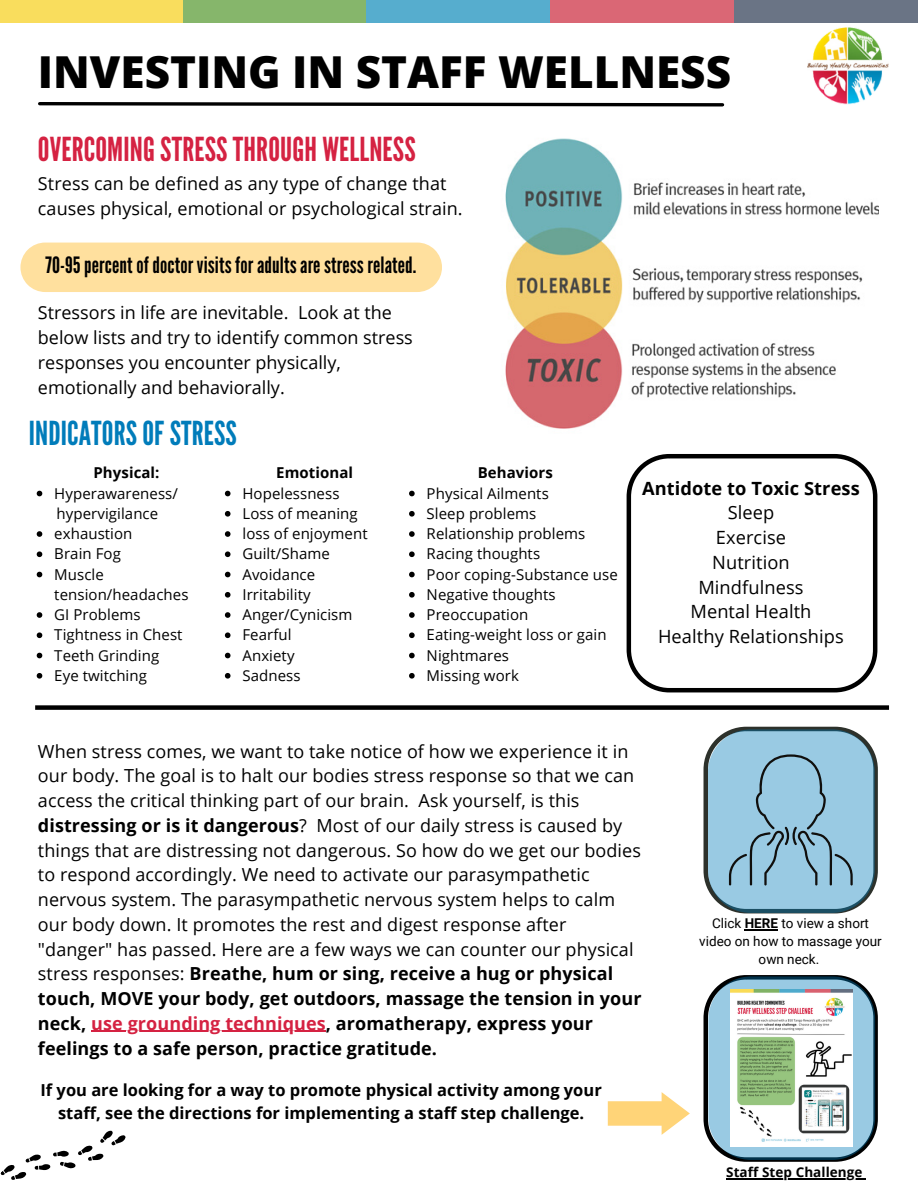
<style>
.page{position:relative;width:918px;height:1188px;background:#fff}
.page>*{position:absolute;margin:0;border:0;box-sizing:border-box;transform-origin:0 0}
.t1{font:800 44.1px "Open Sans";color:#000}
.t2{font:33px "League Gothic";letter-spacing:.005em;color:#d52242}
.t3{font:33px "League Gothic";letter-spacing:.005em;color:#007cba}
.t4{font:22.5px "League Gothic";letter-spacing:.005em;color:#000}
.t5{font:18.3px/24.8px "Open Sans";letter-spacing:.005em;color:#000;text-align:center}
.t6{font:700 18.3px "Open Sans";letter-spacing:.005em;color:#000}
.t7{font:18px/24.8px "Open Sans";letter-spacing:.005em;color:#000}
.t8{font:700 16.5px/22.5px "Open Sans";color:#000;text-align:center}
.t9{font:15px/20.2px "Open Sans";letter-spacing:.005em;color:#000}
.t10{font:700 15px "Open Sans";letter-spacing:.005em;color:#000}
.t11{font:13.5px/18px "Roboto";color:#000;text-align:center}
.t12{font:700 13.5px "Open Sans";letter-spacing:.005em;color:#000}
.s1{font-weight:700}
.s2{font-weight:700;color:#d52242}
</style>
<div class="page">
<svg style="left:38px;top:102px;width:686px;height:4px;background:#2e2e2e"></svg>
<div style="left:0;top:0;width:184px;height:22px;background:#f9dd5d"></div>
<div style="left:183px;top:0;width:183px;height:22px;background:#86b66b"></div>
<div style="left:367px;top:0;width:183px;height:22px;background:#56adce"></div>
<div style="left:550px;top:0;width:184px;height:22px;background:#da6775"></div>
<div style="left:734px;top:0;width:184px;height:22px;background:#6a7485"></div>
<img style="left:807px;top:27px;width:81px;height:77px">
<div style="left:35px;top:705px;width:854px;height:5px;background:#000"></div>
<img style="left:505px;top:138px;width:373px;height:291px">
<div style="left:20px;top:243px;width:422px;height:49px;background:#ffe09e"></div>
<svg style="left:0;top:1130px;width:126px;height:50px"></svg>
<svg style="left:704px;top:727px;width:174px;height:186px;background:#8eb9ce"></svg>
<svg style="left:627px;top:454px;width:250px;height:238px"></svg>
<svg style="left:704px;top:975px;width:174px;height:187px;background:#88abbd"></svg>
<img style="left:731px;top:989px;width:121px;height:158px">
<svg style="left:608px;top:1092px;width:82px;height:43px"></svg>
<hr style="left:91px;top:1031px;width:235px;height:1px;background:#d52242">
<svg style="left:37px;top:491px;width:5px;height:5px"></svg>
<svg style="left:37px;top:531px;width:5px;height:6px"></svg>
<svg style="left:37px;top:551px;width:5px;height:6px"></svg>
<svg style="left:37px;top:572px;width:5px;height:5px"></svg>
<svg style="left:37px;top:612px;width:5px;height:6px"></svg>
<svg style="left:37px;top:632px;width:5px;height:6px"></svg>
<svg style="left:37px;top:653px;width:5px;height:5px"></svg>
<svg style="left:37px;top:673px;width:5px;height:6px"></svg>
<svg style="left:409px;top:491px;width:6px;height:5px"></svg>
<svg style="left:409px;top:511px;width:6px;height:6px"></svg>
<svg style="left:409px;top:531px;width:6px;height:6px"></svg>
<svg style="left:409px;top:551px;width:6px;height:6px"></svg>
<svg style="left:409px;top:572px;width:6px;height:5px"></svg>
<svg style="left:409px;top:592px;width:6px;height:6px"></svg>
<svg style="left:409px;top:612px;width:6px;height:6px"></svg>
<svg style="left:409px;top:632px;width:6px;height:6px"></svg>
<svg style="left:409px;top:653px;width:6px;height:5px"></svg>
<svg style="left:409px;top:673px;width:6px;height:6px"></svg>
<svg style="left:225px;top:491px;width:6px;height:5px"></svg>
<svg style="left:225px;top:511px;width:6px;height:6px"></svg>
<svg style="left:225px;top:531px;width:6px;height:6px"></svg>
<svg style="left:225px;top:551px;width:6px;height:6px"></svg>
<svg style="left:225px;top:572px;width:6px;height:5px"></svg>
<svg style="left:225px;top:592px;width:6px;height:6px"></svg>
<svg style="left:225px;top:612px;width:6px;height:6px"></svg>
<svg style="left:225px;top:632px;width:6px;height:6px"></svg>
<svg style="left:225px;top:653px;width:6px;height:5px"></svg>
<svg style="left:225px;top:673px;width:6px;height:6px"></svg>
<hr style="left:745px;top:930px;width:33px;height:1px;background:#000">
<hr style="left:726px;top:1178px;width:137px;height:1px;background:#000">
<h1 class="t1" style="left:38px;top:41px;width:695px">INVESTING IN STAFF WELLNESS</h1>
<h2 class="t2" style="left:38px;top:130px;width:379px">OVERCOMING STRESS THROUGH WELLNESS</h2>
<p class="t7" style="left:38px;top:171px;width:426px">Stress can be defined as any type of change that causes physical, emotional or psychological strain.</p>
<p class="t4" style="left:45px;top:252px;width:372px">70-95 percent of doctor visits for adults are stress related.</p>
<p class="t7" style="left:38px;top:300px;width:376px">Stressors in life are inevitable. Look at the below lists and try to identify common stress responses you encounter physically, emotionally and behaviorally.</p>
<h2 class="t3" style="left:29px;top:414px;width:210px">INDICATORS OF STRESS</h2>
<p class="t10" style="left:93px;top:462px;width:68px">Physical:</p>
<p class="t9" style="left:57px;top:503px;width:103px">hypervigilance</p>
<p class="t9" style="left:54px;top:483px;width:125px">Hyperawareness/</p>
<p class="t9" style="left:54px;top:523px;width:136px">exhaustion<br>Brain Fog<br>Muscle tension/headaches<br>GI Problems<br>Tightness in Chest<br>Teeth Grinding<br>Eye twitching</p>
<p class="t10" style="left:276px;top:462px;width:78px">Emotional</p>
<p class="t9" style="left:243px;top:483px;width:127px">Hopelessness<br>Loss of meaning loss of enjoyment<br>Guilt/Shame<br>Avoidance<br>Irritability<br>Anger/Cynicism<br>Fearful<br>Anxiety<br>Sadness</p>
<p class="t10" style="left:478px;top:462px;width:77px">Behaviors</p>
<p class="t9" style="left:427px;top:483px;width:193px">Physical Ailments<br>Sleep problems<br>Relationship problems<br>Racing thoughts<br>Poor coping-Substance use<br>Negative thoughts<br>Preoccupation<br>Eating-weight loss or gain<br>Nightmares<br>Missing work</p>
<p class="t6" style="left:642px;top:475px;width:219px">Antidote to Toxic Stress</p>
<p class="t5" style="left:658px;top:500px;width:187px">Sleep<br>Exercise<br>Nutrition<br>Mindfulness<br>Mental Health<br>Healthy Relationships</p>
<p class="t7" style="left:38px;top:738px;width:605px">When stress comes, we want to take notice of how we experience it in our body. The goal is to halt our bodies stress response so that we can access the critical thinking part of our brain. Ask yourself, is this <span class="s1">distressing or is it dangerous</span>? Most of our daily stress is caused by things that are distressing not dangerous. So how do we get our bodies to respond accordingly. We need to activate our parasympathetic nervous system. The parasympathetic nervous system helps to calm our body down. It promotes the rest and digest response after "danger" has passed. Here are a few ways we can counter our physical stress responses: <span class="s1">Breathe, hum or sing, receive a hug or physical touch, MOVE your body, get outdoors, massage the tension in your neck,</span> <span class="s2">use grounding techniques</span><span class="s1">, aromatherapy, express your feelings to a safe person, practice gratitude.</span></p>
<p class="t8" style="left:41px;top:1078px;width:563px">If you are looking for a way to promote physical activity among your staff, see the directions for implementing a staff step challenge.</p>
<p class="t11" style="left:699px;top:915px;width:184px">Click <span class="s1">HERE</span> to view a short video on how to massage your own neck.</p>
<p class="t12" style="left:726px;top:1162px;width:138px">Staff Step Challenge</p>
</div>
